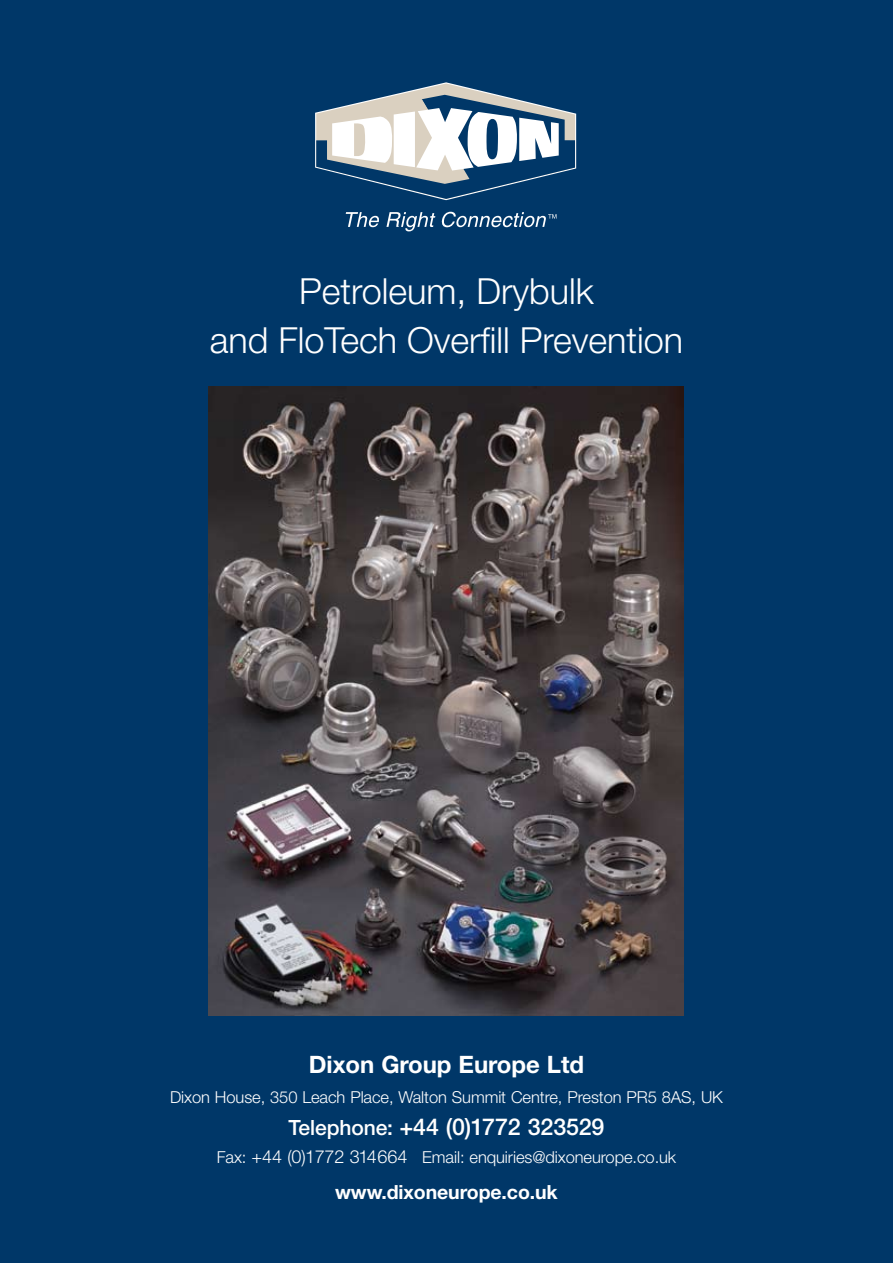
<style>
.page{position:relative;width:893px;height:1263px;background:#003768}
.page>*{position:absolute;margin:0;border:0;box-sizing:border-box;transform-origin:0 0}
.t1{font:300 36px/48.8px "Helvetica Neue";color:#fff;text-align:center}
.t2{font:700 24px "Helvetica Neue";letter-spacing:-.005em;color:#fff}
.t3{font:500 23.25px "Helvetica Neue";letter-spacing:-.005em;color:#fff}
.t4{font:700 19.5px "Helvetica Neue";letter-spacing:-.005em;color:#fff}
.t5{font:300 16.5px "Helvetica Neue";letter-spacing:-.005em;color:#fff}
.s1{font-size:21px}
.s2{font-size:18px}
</style>
<div class="page">
<svg style="left:315px;top:82px;width:261px;height:119px"></svg>
<svg style="left:346px;top:212px;width:33px;height:15px"></svg>
<svg style="left:386px;top:212px;width:49px;height:19px"></svg>
<svg style="left:441px;top:212px;width:115px;height:15px"></svg>
<img style="left:208px;top:387px;width:475px;height:629px">
<h1 class="t1" style="left:210px;top:266px;width:475px">Petroleum, Drybulk<br>and FloTech Overfill Prevention</h1>
<h2 class="t2" style="left:309px;top:1050px;width:277px">Dixon Group Europe Ltd</h2>
<p class="t5" style="left:170px;top:1087px;width:554px">Dixon House, 350 Leach Place, Walton Summit Centre, Preston PR5 8AS, UK</p>
<h3 class="t3" style="left:289px;top:1112px;width:317px"><span class="s1">Telephone:</span> +44 (0)1772 323529</h3>
<p class="t5" style="left:217px;top:1147px;width:461px">Fax: <span class="s2">+44 (0)1772 314664</span> Email: enquiries@dixoneurope.co.uk</p>
<p class="t4" style="left:335px;top:1180px;width:224px">www.dixoneurope.co.uk</p>
</div>
